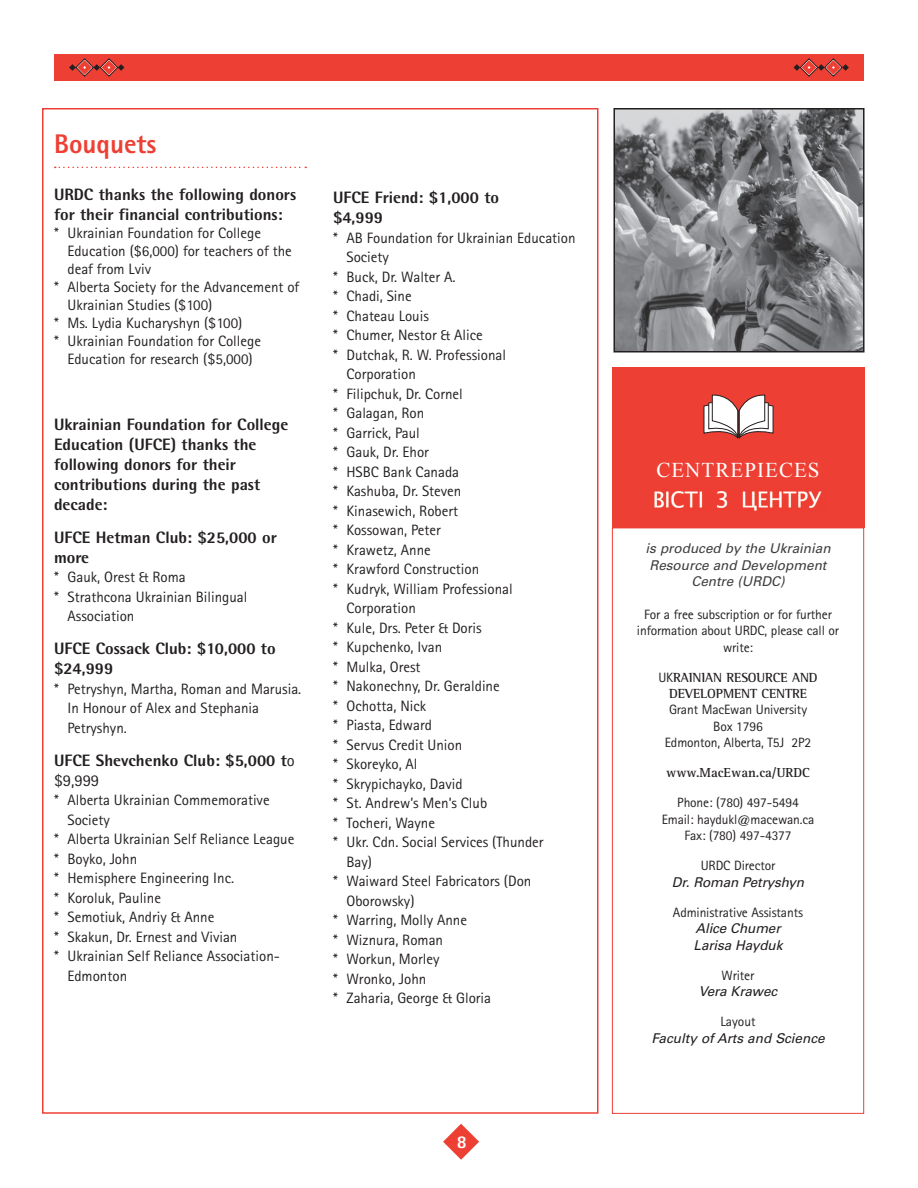
<style>
.page{position:relative;width:918px;height:1188px;background:#fff}
.page>*{position:absolute;margin:0;border:0;box-sizing:border-box;transform-origin:0 0}
.t1{font:800 27px "Rotis Sans Serif";color:#ee3f34}
.t2{font:21px "Times New Roman";letter-spacing:.05em;color:#fff}
.t3{font:800 18px "Rotis Sans Serif";color:#fff}
.t4{font:800 16.5px/19.8px "Rotis Semi Sans";color:#231f20}
.t5{font:16.5px "Rotis Sans Serif";color:#231f20}
.t6{font:15px/19.5px "Rotis Sans Serif";color:#231f20}
.t7{font:13.5px/16.5px "Rotis Sans Serif";letter-spacing:-.01em;color:#231f20;text-align:center}
.t8{font:italic 13.5px/16.5px "Univers";letter-spacing:-.01em;color:#231f20}
.t9{font:italic 13.5px/16.2px "Univers";color:#3e3e3f;text-align:center}
.t10{font:700 13.5px/16.5px "Rotis Semi Serif";letter-spacing:-.01em;color:#231f20;text-align:center}
.t11{font:700 13.5px "Rotis Serif";color:#231f20}
.s1{font-family:"Rotis Sans Serif";font-weight:400}
</style>
<div class="page">
<div style="left:54px;top:54px;width:810px;height:27px;background:#ee3f34"></div>
<svg style="left:794px;top:59px;width:55px;height:17px"></svg>
<svg style="left:69px;top:59px;width:55px;height:17px"></svg>
<svg style="left:443px;top:1124px;width:36px;height:36px"></svg>
<svg style="left:55px;top:167px;width:251px;height:1px"></svg>
<div style="left:612px;top:368px;width:252px;height:160px;background:#ee3f34"></div>
<div style="left:612px;top:528px;width:252px;height:586px;border:1px solid #ee3f34"></div>
<img style="left:654px;top:491px;width:168px;height:20px">
<svg style="left:704px;top:395px;width:69px;height:43px"></svg>
<img style="left:617px;top:111px;width:245px;height:238px">
<div style="left:614px;top:108px;width:251px;height:244px;border:2px solid #231f20"></div>
<h1 class="t1" style="left:54px;top:127px;width:104px">Bouquets</h1>
<p class="t4" style="left:54px;top:184px;width:244px">URDC thanks the following donors for their financial contributions:</p>
<p class="t6" style="left:54px;top:223px;width:209px">* Ukrainian Foundation for College</p>
<p class="t6" style="left:68px;top:241px;width:226px">Education ($6,000) for teachers of the</p>
<p class="t6" style="left:68px;top:259px;width:85px">deaf from Lviv</p>
<p class="t6" style="left:54px;top:277px;width:247px">* Alberta Society for the Advancement of</p>
<p class="t6" style="left:68px;top:295px;width:146px">Ukrainian Studies ($100)</p>
<p class="t6" style="left:54px;top:313px;width:190px">* Ms. Lydia Kucharyshyn ($100)</p>
<p class="t6" style="left:54px;top:331px;width:209px">* Ukrainian Foundation for College</p>
<p class="t6" style="left:68px;top:349px;width:187px">Education for research ($5,000)</p>
<p class="t4" style="left:54px;top:415px;width:236px">Ukrainian Foundation for College<br>Education (UFCE) thanks the following donors for their contributions during the past decade:</p>
<p class="t4" style="left:54px;top:527px;width:224px">UFCE Hetman Club: $25,000 or more</p>
<p class="t6" style="left:54px;top:567px;width:133px">* Gauk, Orest &amp; Roma</p>
<p class="t6" style="left:54px;top:587px;width:195px">* Strathcona Ukrainian Bilingual</p>
<p class="t6" style="left:68px;top:606px;width:68px">Association</p>
<p class="t4" style="left:54px;top:639px;width:223px">UFCE Cossack Club: $10,000 to $24,999</p>
<p class="t6" style="left:68px;top:679px;width:235px;text-indent:-14px">* Petryshyn, Martha, Roman and Marusia.<br>In Honour of Alex and Stephania<br>Petryshyn.</p>
<p class="t4" style="left:54px;top:750px;width:242px">UFCE Shevchenko Club: $5,000 t<span class="s1">o</span></p>
<p class="t5" style="left:54px;top:771px;width:47px">$9,999</p>
<p class="t6" style="left:54px;top:790px;width:217px">* Alberta Ukrainian Commemorative</p>
<p class="t6" style="left:68px;top:810px;width:44px">Society</p>
<p class="t6" style="left:54px;top:829px;width:242px">* Alberta Ukrainian Self Reliance League</p>
<p class="t6" style="left:54px;top:849px;width:85px">* Boyko, John</p>
<p class="t6" style="left:54px;top:868px;width:182px">* Hemisphere Engineering Inc.</p>
<p class="t6" style="left:54px;top:888px;width:109px">* Koroluk, Pauline</p>
<p class="t6" style="left:54px;top:907px;width:162px">* Semotiuk, Andriy &amp; Anne</p>
<p class="t6" style="left:54px;top:927px;width:185px">* Skakun, Dr. Ernest and Vivian</p>
<p class="t6" style="left:54px;top:946px;width:227px">* Ukrainian Self Reliance Association-</p>
<p class="t6" style="left:68px;top:966px;width:61px">Edmonton</p>
<p class="t4" style="left:333px;top:188px;width:168px">UFCE Friend: $1,000 to $4,999</p>
<p class="t6" style="left:333px;top:228px;width:244px">* AB Foundation for Ukrainian Education</p>
<p class="t6" style="left:346px;top:247px;width:44px">Society</p>
<p class="t6" style="left:333px;top:267px;width:124px">* Buck, Dr. Walter A.</p>
<p class="t6" style="left:333px;top:286px;width:80px">* Chadi, Sine</p>
<p class="t6" style="left:333px;top:306px;width:97px">* Chateau Louis</p>
<p class="t6" style="left:333px;top:325px;width:151px">* Chumer, Nestor &amp; Alice</p>
<p class="t6" style="left:333px;top:345px;width:175px">* Dutchak, R. W. Professional</p>
<p class="t6" style="left:346px;top:364px;width:71px">Corporation</p>
<p class="t6" style="left:333px;top:384px;width:131px">* Filipchuk, Dr. Cornel</p>
<p class="t6" style="left:333px;top:403px;width:93px">* Galagan, Ron</p>
<p class="t6" style="left:333px;top:423px;width:88px">* Garrick, Paul</p>
<p class="t6" style="left:333px;top:442px;width:97px">* Gauk, Dr. Ehor</p>
<p class="t6" style="left:333px;top:462px;width:128px">* HSBC Bank Canada</p>
<p class="t6" style="left:333px;top:481px;width:130px">* Kashuba, Dr. Steven</p>
<p class="t6" style="left:333px;top:501px;width:127px">* Kinasewich, Robert</p>
<p class="t6" style="left:333px;top:520px;width:109px">* Kossowan, Peter</p>
<p class="t6" style="left:333px;top:540px;width:99px">* Krawetz, Anne</p>
<p class="t6" style="left:333px;top:559px;width:148px">* Krawford Construction</p>
<p class="t6" style="left:333px;top:579px;width:181px">* Kudryk, William Professional</p>
<p class="t6" style="left:346px;top:598px;width:71px">Corporation</p>
<p class="t6" style="left:333px;top:618px;width:150px">* Kule, Drs. Peter &amp; Doris</p>
<p class="t6" style="left:333px;top:637px;width:111px">* Kupchenko, Ivan</p>
<p class="t6" style="left:333px;top:657px;width:89px">* Mulka, Orest</p>
<p class="t6" style="left:333px;top:676px;width:168px">* Nakonechny, Dr. Geraldine</p>
<p class="t6" style="left:333px;top:696px;width:95px">* Ochotta, Nick</p>
<p class="t6" style="left:333px;top:715px;width:101px">* Piasta, Edward</p>
<p class="t6" style="left:333px;top:735px;width:131px">* Servus Credit Union</p>
<p class="t6" style="left:333px;top:754px;width:86px">* Skoreyko, Al</p>
<p class="t6" style="left:333px;top:774px;width:131px">* Skrypichayko, David</p>
<p class="t6" style="left:333px;top:793px;width:156px">* St. Andrew’s Men’s Club</p>
<p class="t6" style="left:333px;top:813px;width:104px">* Tocheri, Wayne</p>
<p class="t6" style="left:333px;top:832px;width:212px">* Ukr. Cdn. Social Services (Thunder</p>
<p class="t6" style="left:346px;top:852px;width:27px">Bay)</p>
<p class="t6" style="left:333px;top:871px;width:200px">* Waiward Steel Fabricators (Don</p>
<p class="t6" style="left:346px;top:891px;width:70px">Oborowsky)</p>
<p class="t6" style="left:333px;top:910px;width:136px">* Warring, Molly Anne</p>
<p class="t6" style="left:333px;top:930px;width:112px">* Wiznura, Roman</p>
<p class="t6" style="left:333px;top:949px;width:108px">* Workun, Morley</p>
<p class="t6" style="left:333px;top:969px;width:95px">* Wronko, John</p>
<p class="t6" style="left:333px;top:988px;width:160px">* Zaharia, George &amp; Gloria</p>
<p class="t3" style="left:457px;top:1131px;width:12px">8</p>
<h2 class="t2" style="left:656px;top:456px;width:165px">CENTREPIECES</h2>
<p class="t9" style="left:645px;top:541px;width:187px">is produced by the Ukrainian<br>Resource and Development<br>Centre (URDC)</p>
<p class="t7" style="left:637px;top:606px;width:204px">For a free subscription or for further information about URDC, please call or write:</p>
<p class="t10" style="left:658px;top:669px;width:161px"><span class="s1">UK</span>RAINIAN RESOURCE AND<br>DEVELOPMENT CENTRE</p>
<p class="t7" style="left:665px;top:702px;width:148px">Grant MacEwan University<br>Box 1796<br>Edmonton, Alberta, T5J 2P2</p>
<p class="t11" style="left:666px;top:765px;width:145px">www.MacEwan.ca/URDC</p>
<p class="t7" style="left:662px;top:795px;width:154px">Phone: (780) 497-5494<br>Email: haydukl@macewan.ca<br>Fax: (780) 497-4377</p>
<p class="t7" style="left:701px;top:858px;width:76px">URDC Director</p>
<p class="t8" style="left:672px;top:874px;width:134px">Dr. Roman Petryshyn</p>
<p class="t7" style="left:673px;top:904px;width:132px">Administrative Assistants</p>
<p class="t8" style="left:694px;top:921px;width:90px">Alice Chumer<br>Larisa Hayduk</p>
<p class="t7" style="left:722px;top:967px;width:34px">Writer</p>
<p class="t8" style="left:699px;top:984px;width:80px">Vera Krawec</p>
<p class="t7" style="left:720px;top:1014px;width:37px">Layout</p>
<p class="t8" style="left:651px;top:1030px;width:175px">Faculty of Arts and Science</p>
</div>
